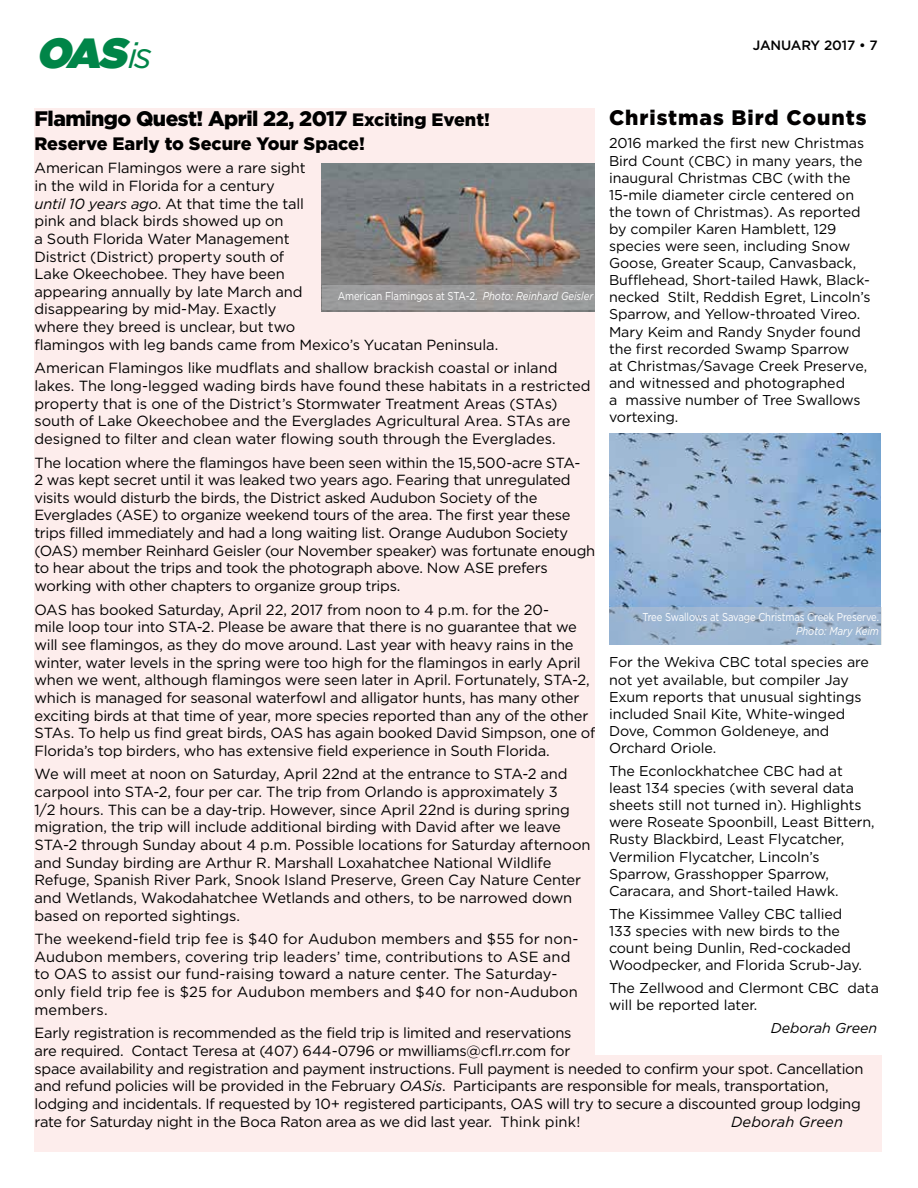
<style>
.page{position:relative;width:918px;height:1188px;background:#fff}
.page>*{position:absolute;margin:0;border:0;box-sizing:border-box;transform-origin:0 0}
.t1{font:italic 42px "Gotham Ultra";color:#008548}
.t2{font:900 21px "Gotham";letter-spacing:-.025em;color:#000}
.t3{font:900 21px "Gotham";letter-spacing:.045em;color:#020000}
.t4{font:900 18px "Gotham";color:#000}
.t5{font:14.7px/17.7px "Gotham";letter-spacing:-.015em;color:#000}
.t6{font:14.7px/17.7px "Gotham";letter-spacing:.01em;color:#000}
.t7{font:italic 14.7px "Gotham";letter-spacing:.01em;color:#000}
.t8{font:14.25px/17.1px "Gotham";letter-spacing:-.005em;color:#000}
.t9{font:italic 14.25px "Gotham";letter-spacing:-.005em;color:#000}
.t10{font:500 13.5px "Gotham";letter-spacing:-.01em;color:#000}
.t11{font:11.4px "Gotham";letter-spacing:-.01em;color:#fff;scale:.83 1}
.t12{font:italic 11.4px "Gotham";color:#fff;scale:.83 1}
.s1{font-family:"Gotham";font-size:36px}
.s2{font-size:18px}
.s3{font-style:italic}
</style>
<div class="page">
<div style="left:34px;top:108px;width:848px;height:1044px;background:#fdedec"></div>
<img style="left:321px;top:164px;width:274px;height:147px">
<div style="left:322px;top:285px;width:274px;height:25px;background:#9c9c9c"></div>
<div style="left:596px;top:108px;width:286px;height:947px;background:#fff"></div>
<img style="left:609px;top:433px;width:272px;height:174px">
<svg style="left:609px;top:607px;width:273px;height:38px;background:#9bb4cf"></svg>
<h1 class="t1" style="left:36px;top:28px;width:117px">OAS<span class="s1">i s</span></h1>
<p class="t10" style="left:753px;top:37px;width:126px">JANUARY 2017 • 7</p>
<h2 class="t3" style="left:609px;top:106px;width:259px">Christmas Bird Counts</h2>
<p class="t8" style="left:609px;top:135px;width:263px">2016 marked the first new Christmas Bird Count (CBC) in many years, the inaugural Christmas CBC (with the 15-mile diameter circle centered on the town of Christmas). As reported by compiler Karen Hamblett, 129 species were seen, including Snow Goose, Greater Scaup, Canvasback, Bufflehead, Short-tailed Hawk, Black&shy;necked Stilt, Reddish Egret, Lincoln’s Sparrow, and Yellow-throated Vireo.<br>Mary Keim and Randy Snyder found the first recorded Swamp Sparrow<br>at Christmas/Savage Creek Preserve, and witnessed and photographed<br>a massive number of Tree Swallows vortexing.</p>
<h2 class="t2" style="left:34px;top:106px;width:457px">Flamingo Quest! April 22, 2017 <span class="s2">Exciting Event!</span></h2>
<p class="t4" style="left:35px;top:133px;width:332px">Reserve Early to Secure Your Space!</p>
<p class="t5" style="left:34px;top:159px;width:466px">American Flamingos were a rare sight<br>in the wild in Florida for a century<br><span class="s3">until 10 years ago</span>. At that time the tall<br>pink and black birds showed up on<br>a South Florida Water Management<br>District (District) property south of<br>Lake Okeechobee. They have been<br>appearing annually by late March and<br>disappearing by mid-May. Exactly<br>where they breed is unclear, but two<br>flamingos with leg bands came from Mexico’s Yucatan Peninsula.</p>
<p class="t5" style="left:34px;top:359px;width:558px">American Flamingos like mudflats and shallow brackish coastal or inland lakes. The long-legged wading birds have found these habitats in a restricted property that is one of the District’s Stormwater Treatment Areas (STAs) south of Lake Okeechobee and the Everglades Agricultural Area. STAs are designed to filter and clean water flowing south through the Everglades.</p>
<p class="t5" style="left:34px;top:453px;width:562px">The location where the flamingos have been seen within the 15,500-acre STA-<br>2 was kept secret until it was leaked two years ago. Fearing that unregulated visits would disturb the birds, the District asked Audubon Society of the Everglades (ASE) to organize weekend tours of the area. The first year these trips filled immediately and had a long waiting list. Orange Audubon Society (OAS) member Reinhard Geisler (our November speaker) was fortunate enough to hear about the trips and took the photograph above. Now ASE prefers working with other chapters to organize group trips.</p>
<p class="t5" style="left:34px;top:600px;width:563px">OAS has booked Saturday, April 22, 2017 from noon to 4 p.m. for the 20-<br>mile loop tour into STA-2. Please be aware that there is no guarantee that we will see flamingos, as they do move around. Last year with heavy rains in the winter, water levels in the spring were too high for the flamingos in early April when we went, although flamingos were seen later in April. Fortunately, STA-2, which is managed for seasonal waterfowl and alligator hunts, has many other exciting birds at that time of year, more species reported than any of the other STAs. To help us find great birds, OAS has again booked David Simpson, one of Florida’s top birders, who has extensive field experience in South Florida.</p>
<p class="t5" style="left:34px;top:765px;width:557px">We will meet at noon on Saturday, April 22nd at the entrance to STA-2 and carpool into STA-2, four per car. The trip from Orlando is approximately 3<br>1/2 hours. This can be a day-trip. However, since April 22nd is during spring migration, the trip will include additional birding with David after we leave STA-2 through Sunday about 4 p.m. Possible locations for Saturday afternoon and Sunday birding are Arthur R. Marshall Loxahatchee National Wildlife Refuge, Spanish River Park, Snook Island Preserve, Green Cay Nature Center and Wetlands, Wakodahatchee Wetlands and others, to be narrowed down based on reported sightings.</p>
<p class="t6" style="left:34px;top:930px;width:545px">The weekend-field trip fee is $40 for Audubon members and $55 for non-Audubon members, covering trip leaders’ time, contributions to ASE and to OAS to assist our fund-raising toward a nature center. The Saturday&shy;only field trip fee is $25 for Audubon members and $40 for non-Audubon members.</p>
<p class="t5" style="left:34px;top:1024px;width:831px">Early registration is recommended as the field trip is limited and reservations<br>are required. Contact Teresa at (407) 644-0796 or mwilliams@cfl.rr.com for<br>space availability and registration and payment instructions. Full payment is needed to confirm your spot. Cancellation and refund policies will be provided in the February <span class="s3">OASis</span>. Participants are responsible for meals, transportation, lodging and incidentals. If requested by 10+ registered participants, OAS will try to secure a discounted group lodging rate for Saturday night in the Boca Raton area as we did last year. Think pink!</p>
<p class="t11" style="left:338px;top:290px;width:309px">American Flamingos at STA-2. <span class="s3">Photo: Reinhard Geisler</span></p>
<p class="t11" style="left:642px;top:611px;width:286px">Tree Swallows at Savage Christmas Creek Preserve.</p>
<p class="t12" style="left:796px;top:624px;width:101px">Photo: Mary Keim</p>
<p class="t8" style="left:609px;top:654px;width:262px">For the Wekiva CBC total species are not yet available, but compiler Jay<br>Exum reports that unusual sightings included Snail Kite, White-winged<br>Dove, Common Goldeneye, and<br>Orchard Oriole.</p>
<p class="t8" style="left:609px;top:762px;width:267px">The Econlockhatchee CBC had at least 134 species (with several data sheets still not turned in). Highlights were Roseate Spoonbill, Least Bittern, Rusty Blackbird, Least Flycatcher, Vermilion Flycatcher, Lincoln’s Sparrow, Grasshopper Sparrow, Caracara, and Short-tailed Hawk.</p>
<p class="t8" style="left:609px;top:905px;width:255px">The Kissimmee Valley CBC tallied 133 species with new birds to the count being Dunlin, Red-cockaded Woodpecker, and Florida Scrub-Jay.</p>
<p class="t8" style="left:609px;top:979px;width:271px">The Zellwood and Clermont CBC data will be reported later.</p>
<p class="t9" style="left:771px;top:1020px;width:108px">Deborah Green</p>
<p class="t7" style="left:731px;top:1113px;width:114px">Deborah Green</p>
</div>
